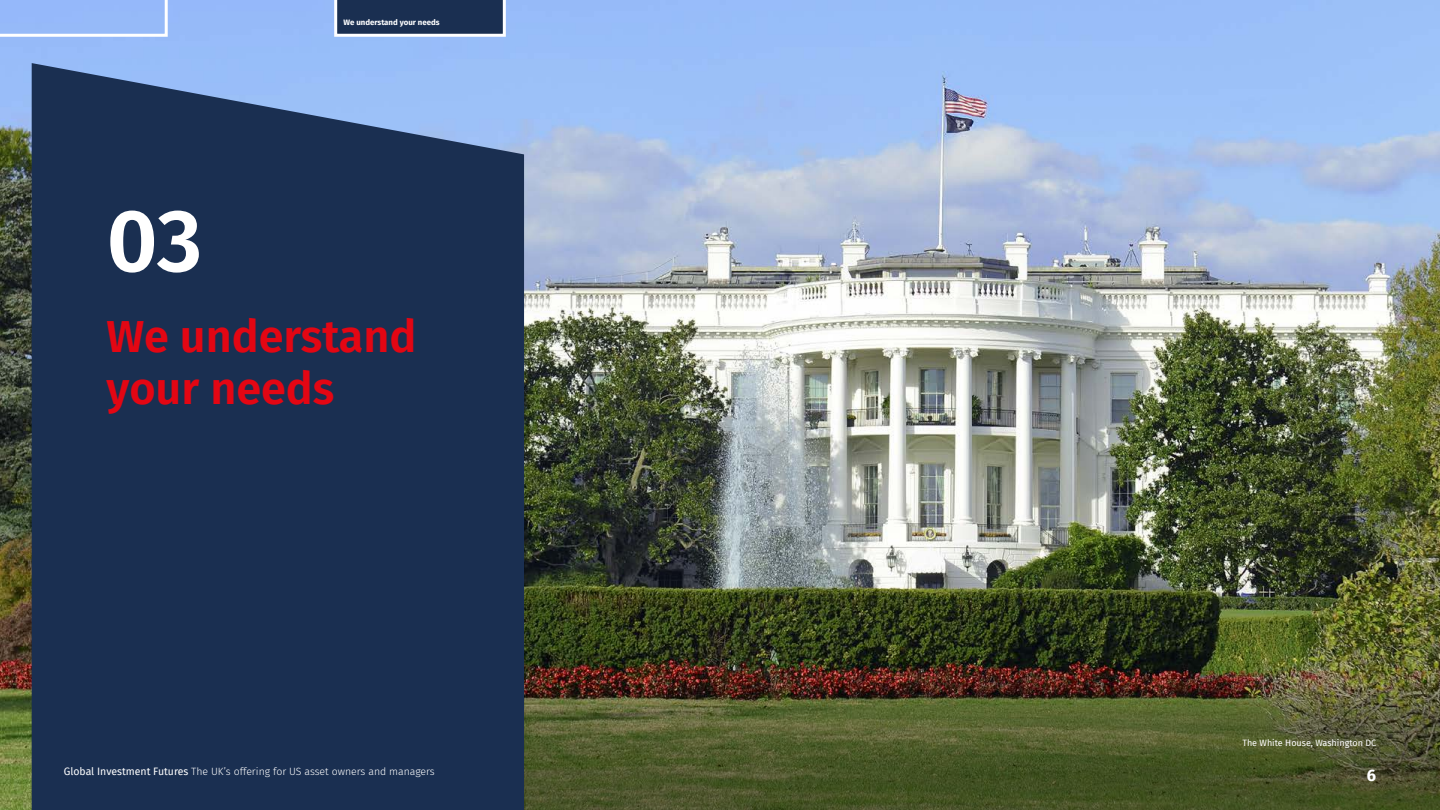
<style>
.page{position:relative;width:1440px;height:810px;background:#fff}
.page>*{position:absolute;margin:0;border:0;box-sizing:border-box;transform-origin:0 0}
.Heading_60_70{font:600 88.2px "Fira Sans";color:#fff}
.Heading_60_70-2{font:600 45px/52.5px "Fira Sans";color:#e30613}
.t1{font:700 16.5px "Fira Sans";color:#fff}
.t2{font:300 10.5px "Fira Sans";color:#fff}
.Notes{font:9px "Fira Sans";color:#fff}
.t3{font:700 7.88px "Fira Sans";color:#fff}
.s1{font-weight:400}
</style>
<div class="page">
<img style="left:0;top:0;width:1440px;height:810px">
<div style="left:32px;top:63px;width:492px;height:747px;background:#1a2f51"></div>
<svg style="left:525px;top:682px;width:915px;height:128px;background:#4f552c"></svg>
<svg style="left:334px;top:0;width:172px;height:37px;background:#344765"></svg>
<svg style="left:0;top:0;width:169px;height:38px;background:#9fbff9"></svg>
<p class="Heading_60_70" style="left:107px;top:168px;width:97px">03</p>
<p class="t3" style="left:344px;top:16px;width:98px">We understand your needs</p>
<p class="Heading_60_70-2" style="left:107px;top:307px;width:311px">We understand your needs</p>
<p class="Notes" style="left:1242px;top:736px;width:135px">The White House, Washington DC</p>
<p class="t2" style="left:64px;top:764px;width:373px"><span class="s1">Global Investment Futures</span> The UK’s offering for US asset owners and managers</p>
<h3 class="t1" style="left:1367px;top:761px;width:11px">6</h3>
</div>
